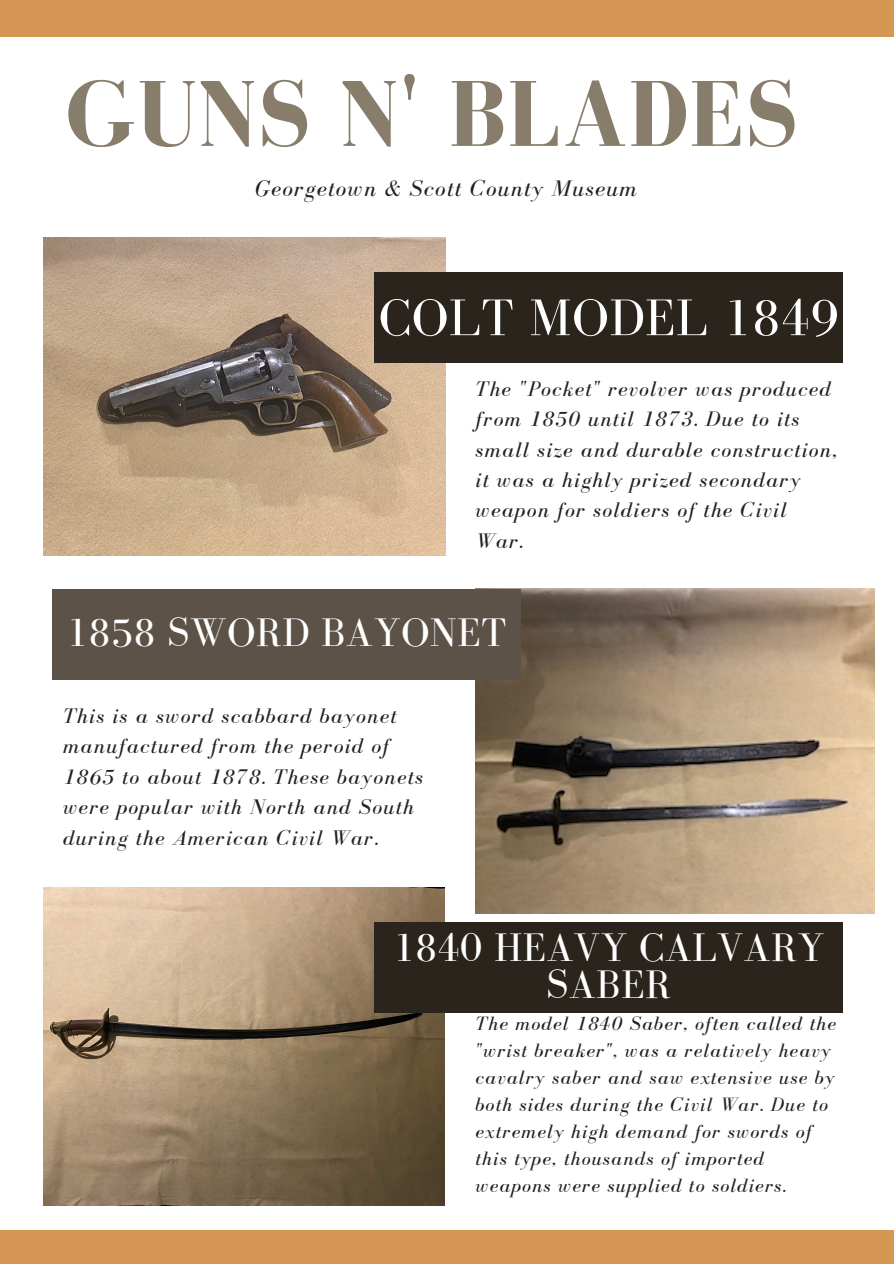
<style>
.page{position:relative;width:894px;height:1264px;background:#fff}
.page>*{position:absolute;margin:0;border:0;box-sizing:border-box;transform-origin:0 0}
.t1{font:700 96px "Bodoni FLF";letter-spacing:.01em;color:#887d6b}
.t2{font:52.95px "Bodoni FLF";letter-spacing:.01em;color:#fff}
.t3{font:40.95px/37.2px "Bodoni FLF";letter-spacing:.01em;color:#fff;text-align:center}
.t4{font:italic 23.25px "Bodoni FLF";letter-spacing:.06em;color:#222}
.t5{font:italic 21.75px/30.5px "Bodoni FLF";letter-spacing:.06em;color:#222}
.t6{font:italic 19.8px/27px "Bodoni FLF";letter-spacing:.06em;color:#222}
</style>
<div class="page">
<div style="left:0;top:1230px;width:893px;height:33px;background:#d69755"></div>
<div style="left:0;top:0;width:893px;height:37px;background:#d69755"></div>
<img style="left:44px;top:237px;width:401px;height:319px">
<img style="left:475px;top:589px;width:399px;height:324px">
<img style="left:44px;top:887px;width:401px;height:318px">
<div style="left:374px;top:272px;width:468px;height:91px;background:#2a241d"></div>
<div style="left:52px;top:589px;width:468px;height:90px;background:#5d5248"></div>
<div style="left:374px;top:922px;width:468px;height:90px;background:#2a241d"></div>
<p class="t1" style="left:66px;top:62px;width:733px">GUNS N' BLADES</p>
<p class="t4" style="left:255px;top:175px;width:383px">Georgetown &amp; Scott County Museum</p>
<p class="t2" style="left:378px;top:289px;width:461px">COLT MODEL 1849</p>
<p class="t5" style="left:475px;top:373px;width:363px">The "Pocket" revolver was produced from 1850 until 1873. Due to its small size and durable construction, it was a highly prized secondary weapon for soldiers of the Civil<br>War.</p>
<p class="t3" style="left:66px;top:614px;width:442px">1858 SWORD BAYONET</p>
<p class="t5" style="left:63px;top:700px;width:361px">This is a sword scabbard bayonet manufactured from the peroid of<br>1865 to about 1878. These bayonets were popular with North and South during the American Civil War.</p>
<p class="t3" style="left:392px;top:928px;width:433px">1840 HEAVY CALVARY<br>SABER</p>
<p class="t6" style="left:475px;top:1009px;width:362px">The model 1840 Saber, often called the "wrist breaker", was a relatively heavy cavalry saber and saw extensive use by both sides during the Civil War. Due to extremely high demand for swords of this type, thousands of imported weapons were supplied to soldiers.</p>
</div>
